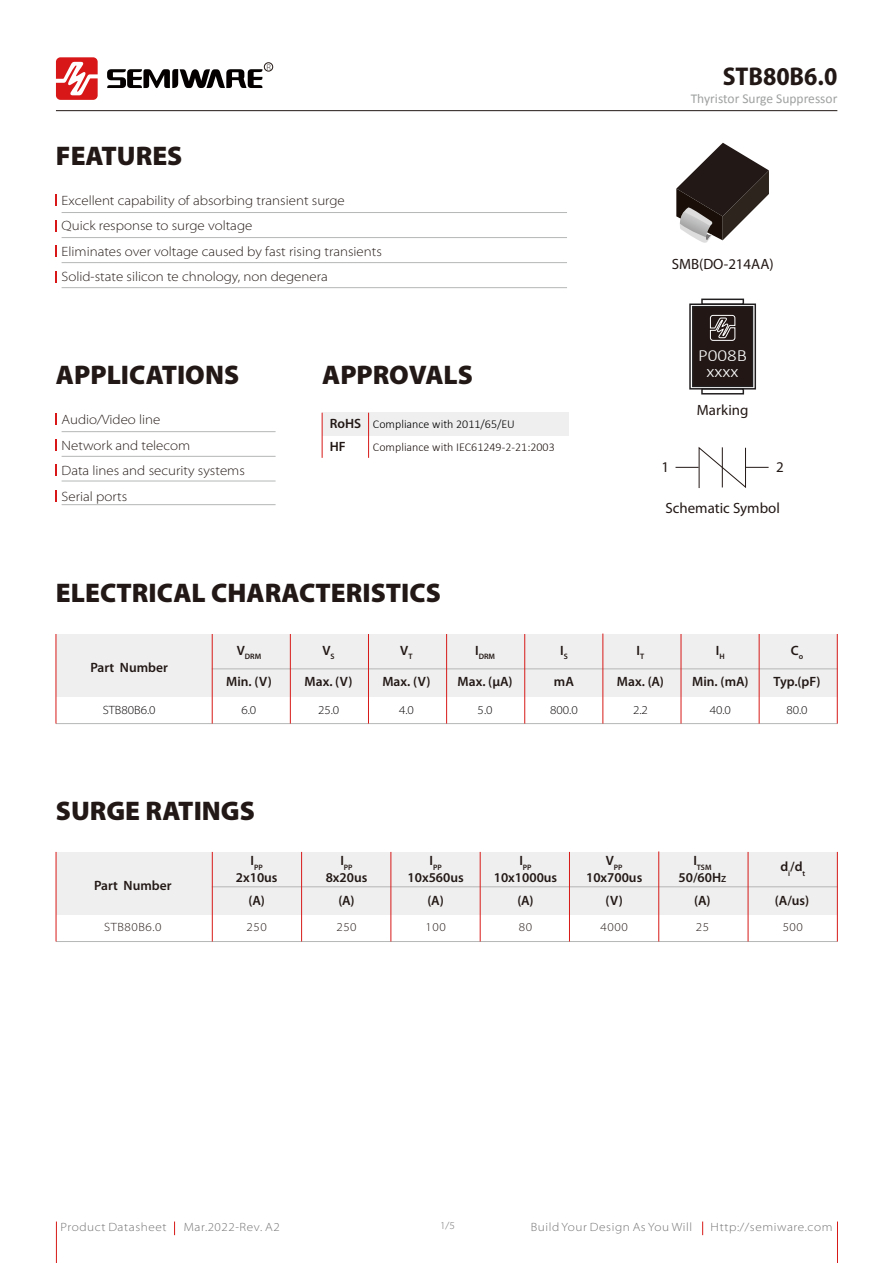
<style>
.page{position:relative;width:893px;height:1263px;background:#fff}
.page>*{position:absolute;margin:0;border:0;box-sizing:border-box;transform-origin:0 0}
.t1{font:900 27px "Myriad Pro";color:#221815}
.t2{font:700 semi-condensed 25.8px "Myriad Pro";color:#221815}
.t3{font:300 17.1px/15.6px "Calibri";color:#f7f8f8;text-align:center;scale:1.12 1}
.t4{font:14.85px "Myriad Pro";color:#221815}
.t5{font:300 semi-expanded 13.5px/25.5px "Myriad Pro";color:#221815}
.t6{font:600 13.5px/23.4px "Myriad Pro";color:#221815;text-align:center}
.t7{font:13.5px "Calibri";color:#9fa0a0}
.t8{font:300 semi-expanded 12px "Myriad Pro";letter-spacing:.05em;color:#727171}
.t9{font:300 semi-expanded 12px "Myriad Pro";color:#040000}
.t10{font:300 12px "Calibri";color:#221815}
.t11{font:300 semi-expanded 12px "Myriad Pro";letter-spacing:.05em;color:#221815}
.t12{font:300 12px "Calibri";color:#000}
.t13{font:300 semi-expanded 10.5px "Myriad Pro";color:#727171}
.t14{font:300 semi-expanded 8.25px "Myriad Pro";color:#221815}
.t15{font:600 7.8px "Myriad Pro";color:#221815}
.s1{font-size:9px}
</style>
<div class="page">
<hr style="left:56px;top:110px;width:781px;height:1px;background:#221815">
<hr style="left:56px;top:1221px;width:1px;height:42px;background:#d71a18">
<hr style="left:837px;top:1221px;width:1px;height:42px;background:#d71a18">
<svg style="left:702px;top:1221px;width:1px;height:14px"></svg>
<svg style="left:174px;top:1221px;width:1px;height:14px"></svg>
<svg style="left:56px;top:57px;width:42px;height:43px"></svg>
<svg style="left:107px;top:69px;width:155px;height:19px"></svg>
<div style="left:264px;top:63px;width:9px;height:8px;border:1px solid #221815;border-radius:50%"></div>
<svg style="left:56px;top:194px;width:1px;height:12px"></svg>
<svg style="left:56px;top:220px;width:1px;height:12px"></svg>
<svg style="left:56px;top:245px;width:1px;height:12px"></svg>
<svg style="left:56px;top:271px;width:1px;height:12px"></svg>
<hr style="left:62px;top:212px;width:505px;height:1px;background:#b5b6b6">
<hr style="left:62px;top:237px;width:505px;height:1px;background:#b5b6b6">
<hr style="left:62px;top:262px;width:505px;height:1px;background:#b5b6b6">
<hr style="left:62px;top:287px;width:505px;height:1px;background:#b5b6b6">
<svg style="left:56px;top:413px;width:1px;height:12px"></svg>
<svg style="left:56px;top:439px;width:1px;height:12px"></svg>
<svg style="left:56px;top:464px;width:1px;height:12px"></svg>
<svg style="left:56px;top:490px;width:1px;height:12px"></svg>
<hr style="left:62px;top:431px;width:214px;height:1px;background:#b5b6b6">
<hr style="left:62px;top:456px;width:214px;height:1px;background:#b5b6b6">
<hr style="left:62px;top:481px;width:214px;height:1px;background:#b5b6b6">
<hr style="left:62px;top:504px;width:214px;height:1px;background:#b5b6b6">
<div style="left:322px;top:413px;width:47px;height:23px;background:#efefef"></div>
<div style="left:367px;top:413px;width:201px;height:23px;background:#efefef"></div>
<hr style="left:368px;top:413px;width:1px;height:45px;background:#d71a18">
<hr style="left:322px;top:413px;width:1px;height:45px;background:#d71a18">
<div style="left:56px;top:634px;width:781px;height:62px;background:#efefef"></div>
<hr style="left:212px;top:669px;width:625px;height:1px;background:#b5b6b6">
<hr style="left:56px;top:723px;width:781px;height:1px;background:#b5b6b6">
<hr style="left:759px;top:634px;width:1px;height:90px;background:#d71a18">
<hr style="left:681px;top:634px;width:1px;height:90px;background:#d71a18">
<hr style="left:837px;top:634px;width:1px;height:90px;background:#d71a18">
<hr style="left:603px;top:633px;width:1px;height:91px;background:#d71a18">
<hr style="left:524px;top:634px;width:1px;height:90px;background:#d71a18">
<hr style="left:446px;top:634px;width:1px;height:90px;background:#d71a18">
<hr style="left:368px;top:634px;width:1px;height:90px;background:#d71a18">
<hr style="left:290px;top:634px;width:1px;height:90px;background:#d71a18">
<hr style="left:212px;top:634px;width:1px;height:90px;background:#d71a18">
<hr style="left:56px;top:634px;width:1px;height:90px;background:#d71a18">
<div style="left:56px;top:852px;width:781px;height:62px;background:#efefef"></div>
<hr style="left:212px;top:886px;width:625px;height:1px;background:#b5b6b6">
<hr style="left:56px;top:941px;width:781px;height:1px;background:#b5b6b6">
<hr style="left:748px;top:852px;width:1px;height:89px;background:#d71a18">
<hr style="left:837px;top:852px;width:1px;height:89px;background:#d71a18">
<hr style="left:658px;top:851px;width:1px;height:90px;background:#d71a18">
<hr style="left:569px;top:852px;width:1px;height:89px;background:#d71a18">
<hr style="left:480px;top:852px;width:1px;height:89px;background:#d71a18">
<hr style="left:391px;top:852px;width:1px;height:89px;background:#d71a18">
<hr style="left:301px;top:852px;width:1px;height:89px;background:#d71a18">
<hr style="left:212px;top:852px;width:1px;height:89px;background:#d71a18">
<hr style="left:56px;top:852px;width:1px;height:89px;background:#d71a18">
<svg style="left:676px;top:143px;width:93px;height:100px"></svg>
<svg style="left:675px;top:447px;width:94px;height:41px"></svg>
<hr style="left:722px;top:447px;width:1px;height:40px;background:#221815">
<div style="left:689px;top:303px;width:67px;height:87px;border:1px solid #221f20"></div>
<div style="left:692px;top:306px;width:61px;height:81px;background:#221714;border:1px solid #221f20"></div>
<div style="left:701px;top:388px;width:43px;height:6px;border:1px solid #221f20"></div>
<div style="left:701px;top:299px;width:43px;height:6px;border:1px solid #221f20"></div>
<svg style="left:710px;top:315px;width:26px;height:26px"></svg>
<h1 class="t1" style="left:56px;top:141px;width:128px">FEATURES</h1>
<p class="t14" style="left:266px;top:62px;width:6px">R</p>
<p class="t5" style="left:62px;top:188px;width:322px">Excellent capability of absorbing transient surge Quick response to surge voltage<br>Eliminates over voltage caused by fast rising transients Solid-state silicon te chnology, non degenera</p>
<h1 class="t1" style="left:56px;top:360px;width:185px">APPLICATIONS</h1>
<p class="t5" style="left:62px;top:407px;width:185px">Audio/Video line<br>Network and telecom<br>Data lines and security systems<br>Serial ports</p>
<h1 class="t1" style="left:322px;top:360px;width:152px">APPROVALS</h1>
<p class="t12" style="left:373px;top:416px;width:143px">Compliance with 2011/65/EU</p>
<p class="t6" style="left:330px;top:435px;width:17px">HF</p>
<p class="t6" style="left:330px;top:412px;width:33px">RoHS</p>
<p class="t10" style="left:373px;top:439px;width:183px">Compliance with IEC61249-2-21:2003</p>
<h1 class="t1" style="left:56px;top:577px;width:386px">ELECTRICAL CHARACTERISTICS</h1>
<h2 class="t2" style="left:723px;top:62px;width:116px">STB80B6.0</h2>
<p class="t7" style="left:691px;top:90px;width:148px">Thyristor Surge Suppressor</p>
<p class="t4" style="left:672px;top:255px;width:103px">SMB(DO-214AA)</p>
<p class="t3" style="left:698px;top:348px;width:45px">P008B xxxx</p>
<p class="t4" style="left:697px;top:402px;width:53px">Marking</p>
<p class="t4" style="left:661px;top:459px;width:9px">1</p>
<p class="t4" style="left:776px;top:459px;width:9px">2</p>
<p class="t4" style="left:665px;top:500px;width:116px">Schematic Symbol</p>
<p class="t6" style="left:322px;top:638px;width:14px">V<sub>S</sub></p>
<p class="t6" style="left:637px;top:638px;width:9px">I<sub>T</sub></p>
<p class="t6" style="left:716px;top:638px;width:10px">I<sub>H</sub></p>
<p class="t6" style="left:791px;top:638px;width:14px">C<sub>o</sub></p>
<p class="t6" style="left:400px;top:638px;width:14px">V<sub>T</sub></p>
<p class="t15" style="left:475px;top:652px;width:21px"><sup>I</sup>DRM</p>
<p class="t15" style="left:237px;top:652px;width:26px"><sup>V</sup>DRM</p>
<p class="t6" style="left:226px;top:670px;width:47px">Min. (V)</p>
<p class="t6" style="left:382px;top:670px;width:50px">Max. (V)</p>
<p class="t6" style="left:458px;top:670px;width:56px">Max. (µA)</p>
<p class="t6" style="left:617px;top:670px;width:49px">Max. (A)</p>
<p class="t6" style="left:692px;top:670px;width:58px">Min. (mA)</p>
<p class="t6" style="left:774px;top:670px;width:48px">Typ.(pF)</p>
<p class="t6" style="left:560px;top:638px;width:9px">I<sub>S</sub></p>
<p class="t6" style="left:554px;top:670px;width:22px">mA</p>
<p class="t9" style="left:550px;top:704px;width:29px">800.0</p>
<p class="t6" style="left:90px;top:656px;width:79px">Part Number</p>
<p class="t6" style="left:305px;top:670px;width:50px">Max. (V)</p>
<p class="t9" style="left:103px;top:704px;width:54px">STB80B6.0</p>
<p class="t9" style="left:241px;top:704px;width:16px">6.0</p>
<p class="t9" style="left:318px;top:704px;width:23px">25.0</p>
<p class="t9" style="left:399px;top:704px;width:16px">4.0</p>
<p class="t9" style="left:478px;top:704px;width:16px">5.0</p>
<p class="t9" style="left:633px;top:704px;width:16px">2.2</p>
<p class="t9" style="left:710px;top:704px;width:23px">40.0</p>
<p class="t9" style="left:786px;top:704px;width:23px">80.0</p>
<h1 class="t1" style="left:56px;top:795px;width:200px">SURGE RATINGS</h1>
<p class="t15" style="left:340px;top:862px;width:14px"><sup>I</sup>PP</p>
<p class="t6" style="left:326px;top:865px;width:43px">8x20us</p>
<p class="t15" style="left:429px;top:862px;width:14px"><sup>I</sup>PP</p>
<p class="t6" style="left:408px;top:865px;width:58px">10x560us</p>
<p class="t15" style="left:251px;top:862px;width:14px"><sup>I</sup>PP</p>
<p class="t6" style="left:236px;top:865px;width:43px">2x10us (A)</p>
<p class="t15" style="left:519px;top:862px;width:14px"><sup>I</sup>PP</p>
<p class="t6" style="left:494px;top:865px;width:65px">10x1000us (A)</p>
<p class="t11" style="left:519px;top:921px;width:15px">80</p>
<p class="t11" style="left:696px;top:921px;width:15px">25</p>
<p class="t11" style="left:783px;top:921px;width:22px">500</p>
<p class="t15" style="left:606px;top:862px;width:18px"><sup>V</sup>PP</p>
<p class="t6" style="left:586px;top:865px;width:58px">10x700us</p>
<p class="t15" style="left:693px;top:862px;width:20px"><sup>I</sup>TSM</p>
<p class="t6" style="left:679px;top:865px;width:49px">50/60H<span class="s1">Z</span></p>
<p class="t6" style="left:780px;top:855px;width:27px">d<sub>i</sub>/d<sub>t</sub></p>
<p class="t6" style="left:94px;top:873px;width:79px">Part Number</p>
<p class="t11" style="left:104px;top:921px;width:59px">STB80B6.0</p>
<p class="t11" style="left:247px;top:921px;width:22px">250</p>
<p class="t11" style="left:336px;top:921px;width:22px">250</p>
<p class="t11" style="left:425px;top:921px;width:22px">100</p>
<p class="t11" style="left:601px;top:921px;width:29px">4000</p>
<p class="t6" style="left:338px;top:889px;width:18px">(A)</p>
<p class="t6" style="left:427px;top:889px;width:18px">(A)</p>
<p class="t6" style="left:606px;top:889px;width:19px">(V)</p>
<p class="t6" style="left:694px;top:889px;width:18px">(A)</p>
<p class="t6" style="left:775px;top:889px;width:36px">(A/us)</p>
<p class="t8" style="left:61px;top:1221px;width:108px">Product Datasheet</p>
<p class="t8" style="left:184px;top:1221px;width:97px">Mar.2022-Rev. A2</p>
<p class="t13" style="left:440px;top:1219px;width:17px">1/5</p>
<p class="t8" style="left:531px;top:1221px;width:163px">Build Your Design As You Will</p>
<p class="t8" style="left:711px;top:1221px;width:123px">Http://semiware.com</p>
</div>
